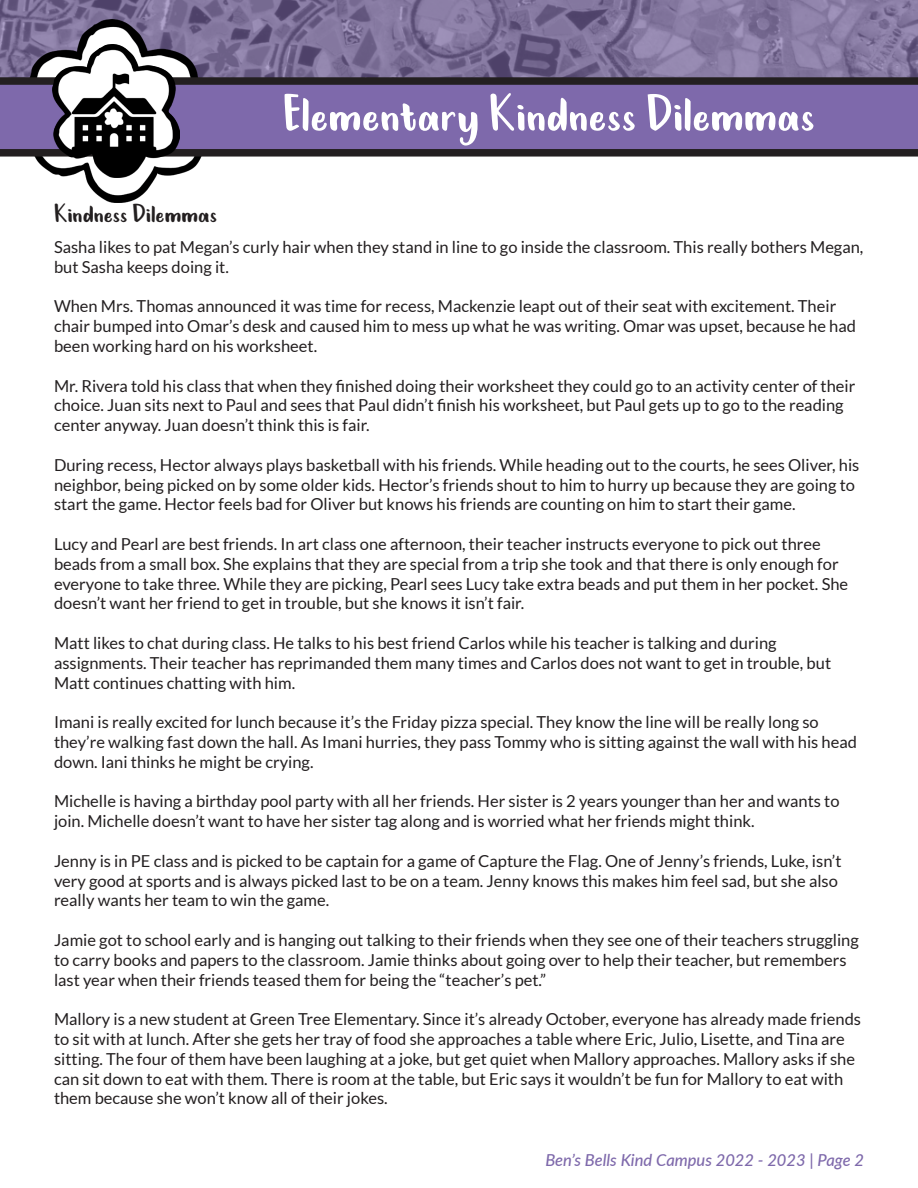
<style>
.page{position:relative;width:918px;height:1188px;background:#fff}
.page>*{position:absolute;margin:0;border:0;box-sizing:border-box;transform-origin:0 0}
.t1{font:54px "Klepon Ijo";color:#fff}
.t2{font:27px "Klepon Ijo";color:#231f20}
.t3{font:16.5px/19.8px "Lato";color:#231f20}
.t4{font:italic 500 16.5px "Lato";color:#7e69ab}
</style>
<div class="page">
<svg style="left:0;top:0;width:918px;height:77px;background:#7e7199"></svg>
<img style="left:30px;top:20px;width:174px;height:182px">
<svg style="left:0;top:77px;width:918px;height:80px;background:#6d5b91"></svg>
<img style="left:50px;top:44px;width:131px;height:133px">
<p class="t2" style="left:54px;top:203px;width:165px">Kindness Dilemmas</p>
<p class="t1" style="left:283px;top:93px;width:534px">Elementary Kindness Dilemmas</p>
<p class="t3" style="left:54px;top:237px;width:811px">Sasha likes to pat Megan’s curly hair when they stand in line to go inside the classroom. This really bothers Megan, but Sasha keeps doing it.</p>
<p class="t3" style="left:54px;top:296px;width:804px">When Mrs. Thomas announced it was time for recess, Mackenzie leapt out of their seat with excitement. Their chair bumped into Omar’s desk and caused him to mess up what he was writing. Omar was upset, because he had been working hard on his worksheet.</p>
<p class="t3" style="left:54px;top:376px;width:803px">Mr. Rivera told his class that when they finished doing their worksheet they could go to an activity center of their choice. Juan sits next to Paul and sees that Paul didn’t finish his worksheet, but Paul gets up to go to the reading center anyway. Juan doesn’t think this is fair.</p>
<p class="t3" style="left:54px;top:455px;width:807px">During recess, Hector always plays basketball with his friends. While heading out to the courts, he sees Oliver, his neighbor, being picked on by some older kids. Hector’s friends shout to him to hurry up because they are going to start the game. Hector feels bad for Oliver but knows his friends are counting on him to start their game.</p>
<p class="t3" style="left:54px;top:534px;width:796px">Lucy and Pearl are best friends. In art class one afternoon, their teacher instructs everyone to pick out three beads from a small box. She explains that they are special from a trip she took and that there is only enough for everyone to take three. While they are picking, Pearl sees Lucy take extra beads and put them in her pocket. She doesn’t want her friend to get in trouble, but she knows it isn’t fair.</p>
<p class="t3" style="left:54px;top:633px;width:779px">Matt likes to chat during class. He talks to his best friend Carlos while his teacher is talking and during assignments. Their teacher has reprimanded them many times and Carlos does not want to get in trouble, but<br>Matt continues chatting with him.</p>
<p class="t3" style="left:54px;top:712px;width:805px">Imani is really excited for lunch because it’s the Friday pizza special. They know the line will be really long so they’re walking fast down the hall. As Imani hurries, they pass Tommy who is sitting against the wall with his head down. Iani thinks he might be crying.</p>
<p class="t3" style="left:54px;top:791px;width:787px">Michelle is having a birthday pool party with all her friends. Her sister is 2 years younger than her and wants to join. Michelle doesn’t want to have her sister tag along and is worried what her friends might think.</p>
<p class="t3" style="left:54px;top:851px;width:789px">Jenny is in PE class and is picked to be captain for a game of Capture the Flag. One of Jenny’s friends, Luke, isn’t very good at sports and is always picked last to be on a team. Jenny knows this makes him feel sad, but she also really wants her team to win the game.</p>
<p class="t3" style="left:54px;top:930px;width:806px">Jamie got to school early and is hanging out talking to their friends when they see one of their teachers struggling to carry books and papers to the classroom. Jamie thinks about going over to help their teacher, but remembers last year when their friends teased them for being the “teacher’s pet.”</p>
<p class="t3" style="left:54px;top:1009px;width:809px">Mallory is a new student at Green Tree Elementary. Since it’s already October, everyone has already made friends to sit with at lunch. After she gets her tray of food she approaches a table where Eric, Julio, Lisette, and Tina are sitting. The four of them have been laughing at a joke, but get quiet when Mallory approaches. Mallory asks if she can sit down to eat with them. There is room at the table, but Eric says it wouldn’t be fun for Mallory to eat with them because she won’t know all of their jokes.</p>
<p class="t4" style="left:545px;top:1148px;width:320px">Ben’s Bells Kind Campus 2022 - 2023 | Page 2</p>
</div>
